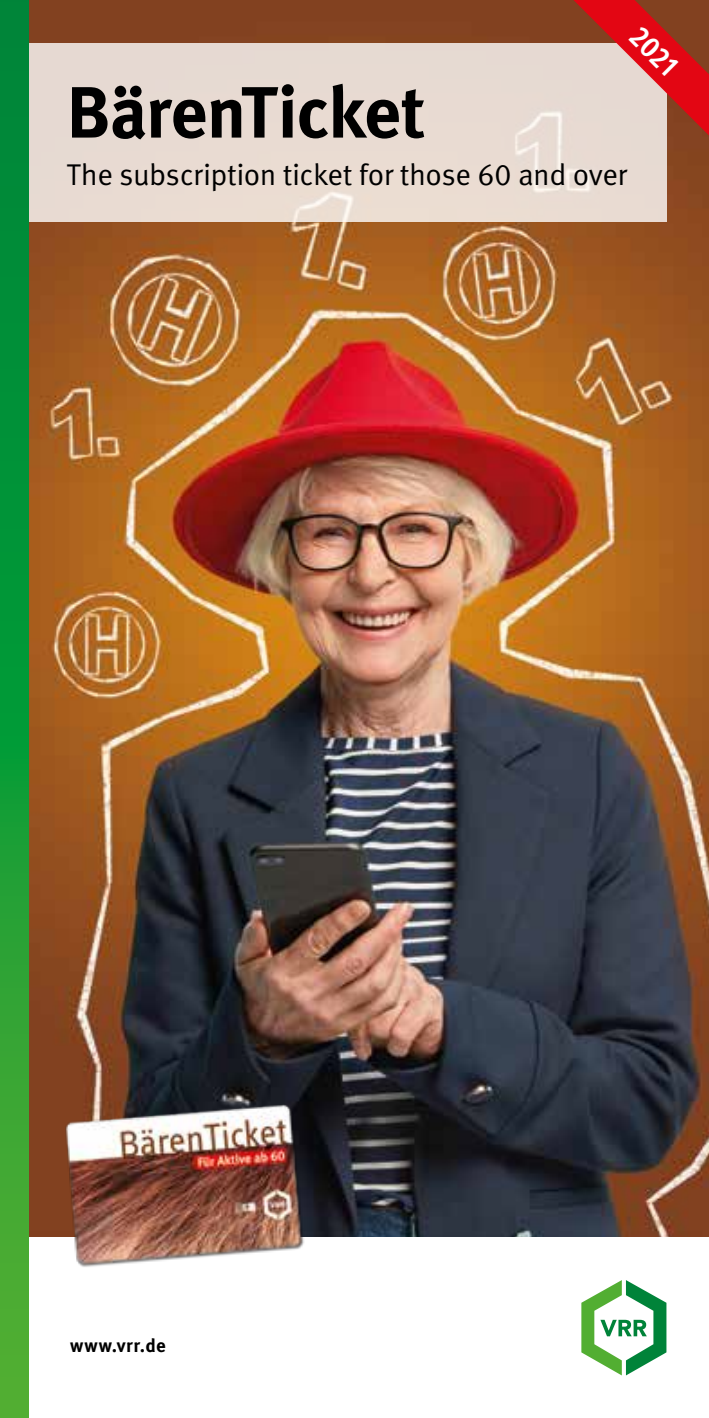
<style>
.page{position:relative;width:709px;height:1418px;background:#fff}
.page>*{position:absolute;margin:0;border:0;box-sizing:border-box;transform-origin:0 0}
.t1{font:700 72.5px "Meta Pro";letter-spacing:-.025em;color:#000}
.t2{font:30px "Meta Pro";letter-spacing:-.02em;color:#000}
.t3{font:700 condensed 30px "Meta Pro";color:#fff}
.t4{font:700 18.75px "Meta Pro";letter-spacing:.035em;color:#000}
</style>
<div class="page">
<img style="left:28px;top:0;width:681px;height:1237px">
<img style="left:58px;top:1087px;width:256px;height:180px">
<div style="left:0;top:43px;width:666px;height:179px;background:#e8dad2"></div>
<svg style="left:0;top:0;width:28px;height:1417px;background:#199a36"></svg>
<svg style="left:508px;top:0;width:201px;height:200px"></svg>
<svg style="left:581px;top:1280px;width:85px;height:95px"></svg>
<p class="t3" style="left:651px;top:16px;width:60px;rotate:45deg">2021</p>
<h1 class="t1" style="left:67px;top:56px;width:360px">BärenTicket</h1>
<p class="t2" style="left:67px;top:152px;width:562px">The subscription ticket for those 60 and over</p>
<p class="t4" style="left:70px;top:1331px;width:97px">www.vrr.de</p>
</div>
